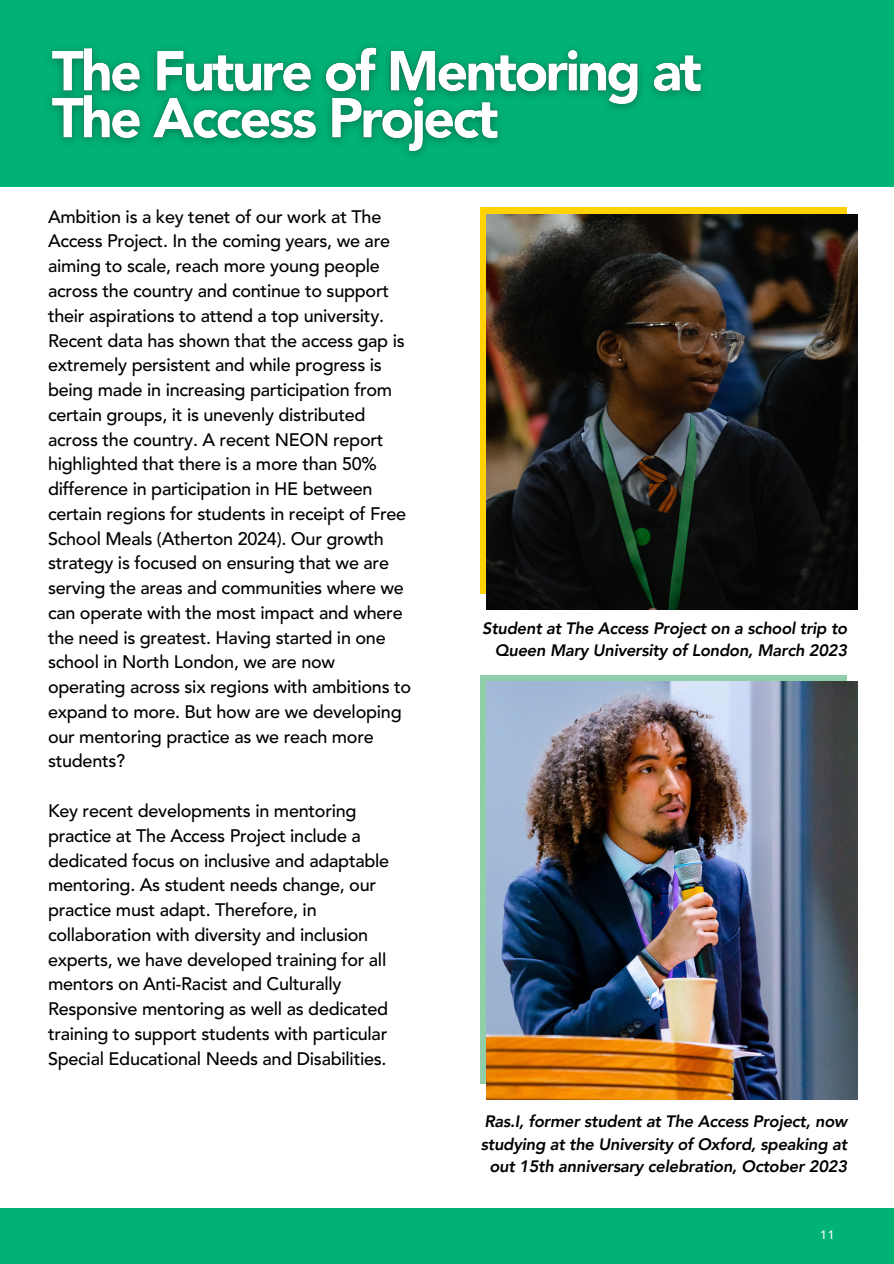
<style>
.page{position:relative;width:894px;height:1264px;background:#fff}
.page>*{position:absolute;margin:0;border:0;box-sizing:border-box;transform-origin:0 0}
.t1{font:500 18px/24.8px "Avenir LT Std";letter-spacing:-.015em;color:#000}
.t2{font:italic 800 16.5px/22.5px "Avenir LT Pro";letter-spacing:-.015em;color:#000;text-align:right}
.t3{font:500 12px "Avenir LT Std";color:#fff}
</style>
<div class="page">
<div style="left:0;top:0;width:893px;height:186px;background:#00b274"></div>
<div style="left:0;top:1207px;width:893px;height:56px;background:#00b274"></div>
<img style="left:50px;top:47px;width:653px;height:109px">
<div style="left:480px;top:208px;width:366px;height:385px;background:#ffd200"></div>
<img style="left:487px;top:214px;width:370px;height:395px">
<svg style="left:480px;top:675px;width:366px;height:408px;background:#92c8ac"></svg>
<img style="left:487px;top:682px;width:370px;height:417px">
<p class="t1" style="left:48px;top:206px;width:364px">Ambition is a key tenet of our work at The Access Project. In the coming years, we are aiming to scale, reach more young people across the country and continue to support their aspirations to attend a top university.<br>Recent data has shown that the access gap is extremely persistent and while progress is being made in increasing participation from certain groups, it is unevenly distributed across the country. A recent NEON report highlighted that there is a more than 50% difference in participation in HE between certain regions for students in receipt of Free School Meals (Atherton 2024). Our growth strategy is focused on ensuring that we are serving the areas and communities where we can operate with the most impact and where the need is greatest. Having started in one school in North London, we are now operating across six regions with ambitions to expand to more. But how are we developing our mentoring practice as we reach more students?</p>
<p class="t1" style="left:48px;top:800px;width:343px">Key recent developments in mentoring practice at The Access Project include a dedicated focus on inclusive and adaptable mentoring. As student needs change, our practice must adapt. Therefore, in collaboration with diversity and inclusion experts, we have developed training for all mentors on Anti-Racist and Culturally Responsive mentoring as well as dedicated training to support students with particular Special Educational Needs and Disabilities.</p>
<p class="t2" style="left:482px;top:618px;width:366px">Student at The Access Project on a school trip to<br>Queen Mary University of London, March 2023</p>
<p class="t2" style="left:480px;top:1111px;width:368px;text-align:center">Ras.I, former student at The Access Project, now studying at the University of Oxford, speaking at out 15th anniversary celebration, October 2023</p>
<p class="t3" style="left:819px;top:1229px;width:16px">11</p>
</div>
